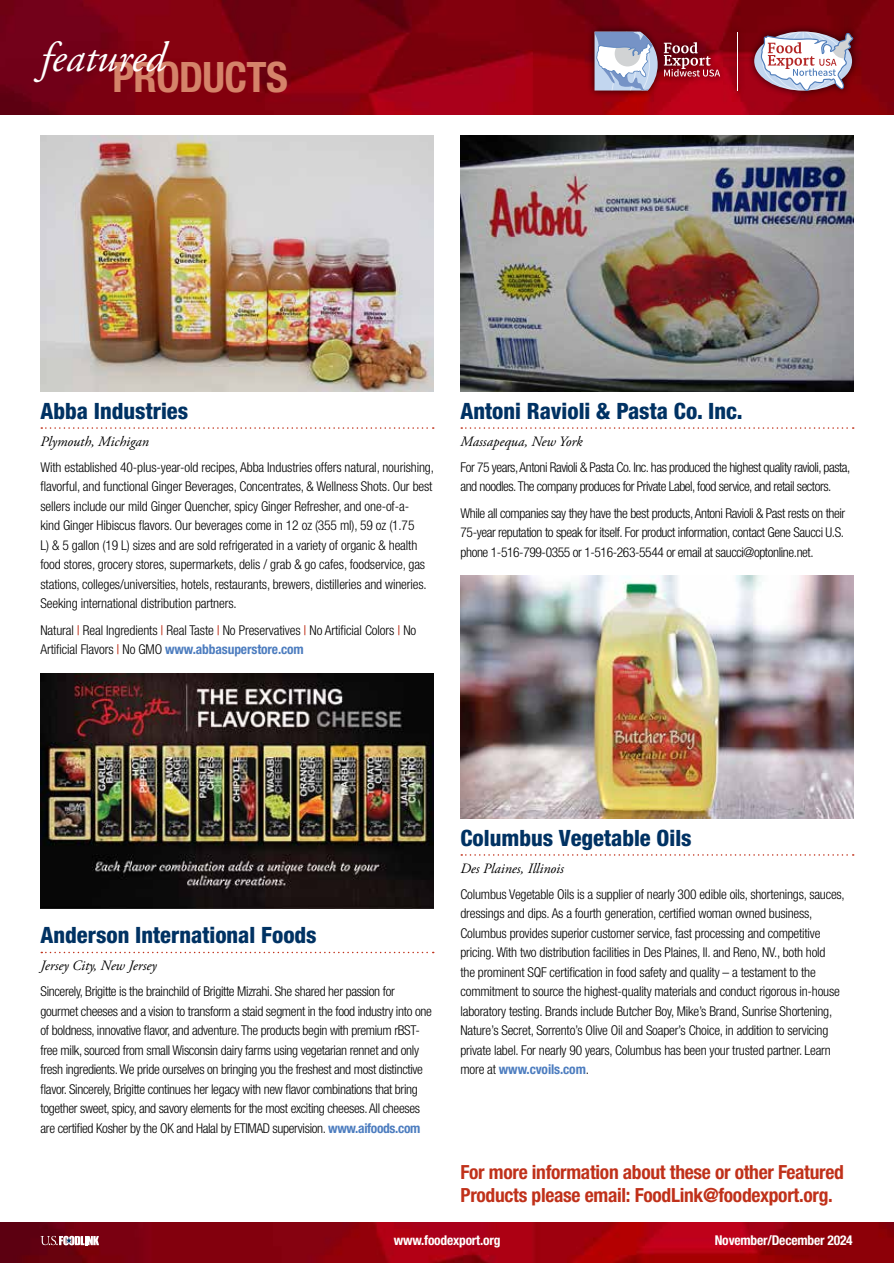
<style>
.page{position:relative;width:894px;height:1263px;background:#fff}
.page>*{position:absolute;margin:0;border:0;box-sizing:border-box;transform-origin:0 0}
.t1{font:700 condensed 42px "Helvetica Neue LT Std";letter-spacing:-.015em;color:#d5836a}
.t2{font:italic 42px "Adobe Garamond Pro";color:#fff}
.t3{font:800 condensed 22.5px "Helvetica Neue LT Std";color:#003263}
.t4{font:700 condensed 19.5px/22.5px "Helvetica Neue LT Std";letter-spacing:-.015em;color:#c0311a}
.t5{font:italic 14.25px "Adobe Garamond Pro";color:#000}
.t6{font:300 condensed 13.5px/19.5px "Helvetica Neue LT Std";letter-spacing:-.015em;color:#000}
.t7{font:300 condensed 13.5px/19.5px "Helvetica Neue LT Std";letter-spacing:-.035em;color:#000}
.t8{font:700 condensed 13.5px "Helvetica Neue LT Std";letter-spacing:-.015em;color:#fff}
.s1{font-weight:400;color:#c0311a}
.s2{font-weight:700;color:#4d7dbf}
</style>
<div class="page">
<img style="left:0;top:1222px;width:893px;height:41px">
<img style="left:0;top:0;width:893px;height:114px">
<svg style="left:40px;top:1235px;width:59px;height:10px"></svg>
<svg style="left:461px;top:427px;width:392px;height:2px"></svg>
<svg style="left:461px;top:854px;width:392px;height:1px"></svg>
<img style="left:460px;top:135px;width:393px;height:257px">
<img style="left:460px;top:575px;width:393px;height:243px">
<svg style="left:41px;top:427px;width:392px;height:2px"></svg>
<svg style="left:41px;top:951px;width:392px;height:2px"></svg>
<img style="left:40px;top:135px;width:393px;height:257px">
<img style="left:40px;top:673px;width:393px;height:236px">
<div style="left:586px;top:24px;width:274px;height:75px;background:#000;opacity:.75"></div>
<svg style="left:594px;top:32px;width:63px;height:58px"></svg>
<svg style="left:663px;top:42px;width:56px;height:35px"></svg>
<svg style="left:760px;top:32px;width:93px;height:59px"></svg>
<hr style="left:736px;top:32px;width:1px;height:58px;background:#fff">
<h1 class="t2" style="left:40px;top:32px;width:126px">featured</h1>
<h1 class="t1" style="left:112px;top:51px;width:177px">PRODUCTS</h1>
<h2 class="t3" style="left:40px;top:397px;width:149px">Abba Industries</h2>
<p class="t5" style="left:40px;top:432px;width:110px">Plymouth, Michigan</p>
<p class="t6" style="left:40px;top:457px;width:395px">With established 40-plus-year-old recipes, Abba Industries offers natural, nourishing, flavorful, and functional Ginger Beverages, Concentrates, &amp; Wellness Shots. Our best sellers include our mild Ginger Quencher, spicy Ginger Refresher, and one-of-a-<br>kind Ginger Hibiscus flavors. Our beverages come in 12 oz (355 ml), 59 oz (1.75<br>L) &amp; 5 gallon (19 L) sizes and are sold refrigerated in a variety of organic &amp; health food stores, grocery stores, supermarkets, delis / grab &amp; go cafes, foodservice, gas stations, colleges/universities, hotels, restaurants, brewers, distilleries and wineries.<br>Seeking international distribution partners.</p>
<p class="t6" style="left:40px;top:620px;width:377px">Natural <span class="s1">|</span> Real Ingredients <span class="s1">|</span> Real Taste <span class="s1">|</span> No Preservatives <span class="s1">|</span> No Artificial Colors <span class="s1">|</span> No<br>Artificial Flavors <span class="s1">|</span> No GMO <span class="s2">www.abbasuperstore.com</span></p>
<h2 class="t3" style="left:460px;top:397px;width:284px">Antoni Ravioli &amp; Pasta Co. Inc.</h2>
<p class="t5" style="left:460px;top:432px;width:124px">Massapequa, New York</p>
<p class="t7" style="left:460px;top:457px;width:391px">For 75 years, Antoni Ravioli &amp; Pasta Co. Inc. has produced the highest quality ravioli, pasta, and noodles. The company produces for Private Label, food service, and retail sectors.</p>
<p class="t6" style="left:460px;top:503px;width:386px;text-align:justify">While all companies say they have the best products, Antoni Ravioli &amp; Past rests on their 75-year reputation to speak for itself. For product information, contact Gene Saucci U.S. phone 1-516-799-0355 or 1-516-263-5544 or email at saucci@optonline.net.</p>
<h2 class="t3" style="left:40px;top:921px;width:277px">Anderson International Foods</h2>
<p class="t5" style="left:40px;top:957px;width:117px">Jersey City, New Jersey</p>
<p class="t6" style="left:40px;top:981px;width:392px">Sincerely, Brigitte is the brainchild of Brigitte Mizrahi. She shared her passion for gourmet cheeses and a vision to transform a staid segment in the food industry into one of boldness, innovative flavor, and adventure. The products begin with premium rBST&shy;free milk, sourced from small Wisconsin dairy farms using vegetarian rennet and only fresh ingredients. We pride ourselves on bringing you the freshest and most distinctive flavor. Sincerely, Brigitte continues her legacy with new flavor combinations that bring together sweet, spicy, and savory elements for the most exciting cheeses. All cheeses are certified Kosher by the OK and Halal by ETIMAD supervision. <span class="s2">www.aifoods.com</span></p>
<h2 class="t3" style="left:460px;top:823px;width:232px">Columbus Vegetable Oils</h2>
<p class="t5" style="left:460px;top:859px;width:105px">Des Plaines, Illinois</p>
<p class="t6" style="left:460px;top:884px;width:386px">Columbus Vegetable Oils is a supplier of nearly 300 edible oils, shortenings, sauces, dressings and dips. As a fourth generation, certified woman owned business, Columbus provides superior customer service, fast processing and competitive pricing. With two distribution facilities in Des Plaines, Il. and Reno, NV., both hold<br>the prominent SQF certification in food safety and quality – a testament to the commitment to source the highest-quality materials and conduct rigorous in-house laboratory testing. Brands include Butcher Boy, Mike’s Brand, Sunrise Shortening, Nature’s Secret, Sorrento’s Olive Oil and Soaper’s Choice, in addition to servicing private label. For nearly 90 years, Columbus has been your trusted partner. Learn more at <span class="s2">www.cvoils.com</span>.</p>
<h3 class="t4" style="left:460px;top:1161px;width:385px">For more information about these or other Featured<br>Products please email: FoodLink@foodexport.org.</h3>
<p class="t8" style="left:393px;top:1232px;width:108px">www.foodexport.org</p>
<p class="t8" style="left:714px;top:1232px;width:139px">November/December 2024</p>
</div>
